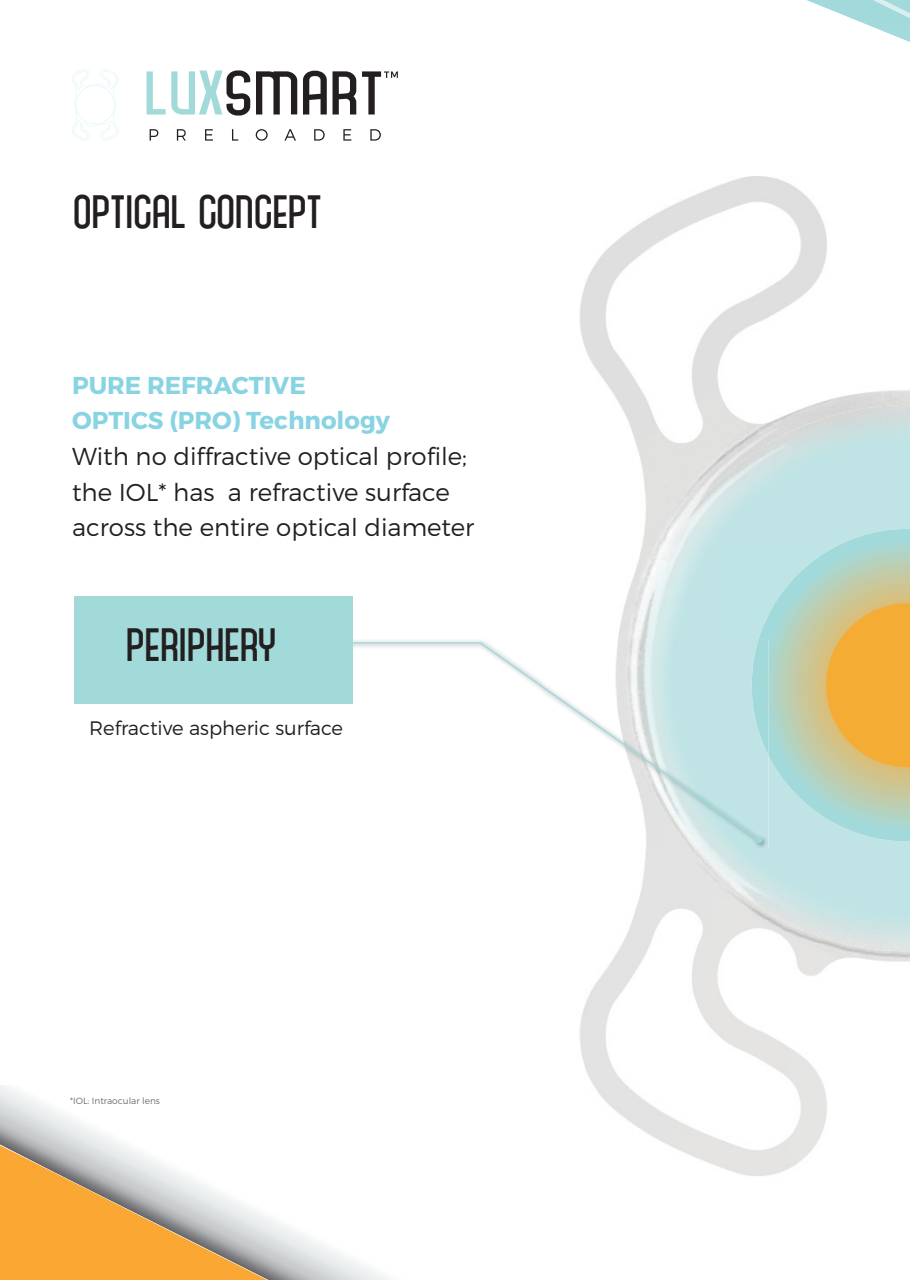
<style>
.page{position:relative;width:910px;height:1280px;background:#fff}
.page>*{position:absolute;margin:0;border:0;box-sizing:border-box;transform-origin:0 0}
.t1{font:46.5px "The Bewlay Br 1";letter-spacing:-.01em;color:#231f20}
.t2{font:300 24.45px/35.7px "Montserrat";color:#231f20}
.t3{font:700 24.45px/35.7px "Montserrat";color:#88d4e2}
.t4{font:300 19.5px "Montserrat";color:#231f20}
.t5{font:300 9px "Montserrat";color:#6c6d70}
</style>
<div class="page">
<svg style="left:807px;top:0;width:57px;height:24px"></svg>
<svg style="left:864px;top:0;width:45px;height:42px"></svg>
<img style="left:579px;top:176px;width:330px;height:1000px">
<img style="left:730px;top:405px;width:179px;height:148px">
<img style="left:683px;top:470px;width:47px;height:169px">
<img style="left:637px;top:521px;width:47px;height:118px">
<img style="left:730px;top:553px;width:28px;height:50px">
<img style="left:730px;top:603px;width:28px;height:36px">
<img style="left:730px;top:841px;width:93px;height:110px">
<img style="left:694px;top:849px;width:36px;height:37px">
<img style="left:823px;top:841px;width:86px;height:110px">
<svg style="left:758px;top:529px;width:151px;height:312px;background:#b9d5c3"></svg>
<svg style="left:826px;top:603px;width:83px;height:164px;background:#ecb046"></svg>
<img style="left:0;top:1085px;width:389px;height:194px">
<svg style="left:72px;top:69px;width:46px;height:72px"></svg>
<svg style="left:150px;top:129px;width:8px;height:12px"></svg>
<svg style="left:177px;top:129px;width:9px;height:12px"></svg>
<svg style="left:205px;top:129px;width:8px;height:12px"></svg>
<svg style="left:232px;top:129px;width:6px;height:12px"></svg>
<svg style="left:256px;top:129px;width:11px;height:12px"></svg>
<svg style="left:284px;top:129px;width:12px;height:12px"></svg>
<svg style="left:314px;top:129px;width:10px;height:12px"></svg>
<svg style="left:343px;top:129px;width:8px;height:12px"></svg>
<svg style="left:370px;top:129px;width:11px;height:12px"></svg>
<svg style="left:146px;top:71px;width:19px;height:43px"></svg>
<svg style="left:171px;top:70px;width:79px;height:46px"></svg>
<svg style="left:256px;top:71px;width:41px;height:43px"></svg>
<svg style="left:303px;top:71px;width:53px;height:43px"></svg>
<svg style="left:362px;top:71px;width:36px;height:43px"></svg>
<img style="left:340px;top:639px;width:294px;height:210px">
<img style="left:634px;top:639px;width:134px;height:210px">
<img style="left:751px;top:639px;width:17px;height:116px">
<svg style="left:340px;top:720px;width:2px;height:19px"></svg>
<svg style="left:342px;top:641px;width:419px;height:201px"></svg>
<div style="left:756px;top:836px;width:6px;height:7px;background:#a2dadb;border-radius:50%"></div>
<div style="left:74px;top:596px;width:279px;height:107px;background:#a2dada"></div>
<h1 class="t1" style="left:73px;top:182px;width:251px">OPTICAL CONCEPT</h1>
<p class="t3" style="left:72px;top:368px;width:319px">PURE REFRACTIVE<br>OPTICS (PRO) Technology</p>
<p class="t2" style="left:72px;top:440px;width:404px">With no diffractive optical profile; the IOL* has a refractive surface across the entire optical diameter</p>
<h1 class="t1" style="left:126px;top:614px;width:152px">PERIPHERY</h1>
<p class="t4" style="left:89px;top:720px;width:255px">Refractive aspheric surface</p>
<p class="t5" style="left:70px;top:1097px;width:91px">*IOL: Intraocular lens</p>
</div>
